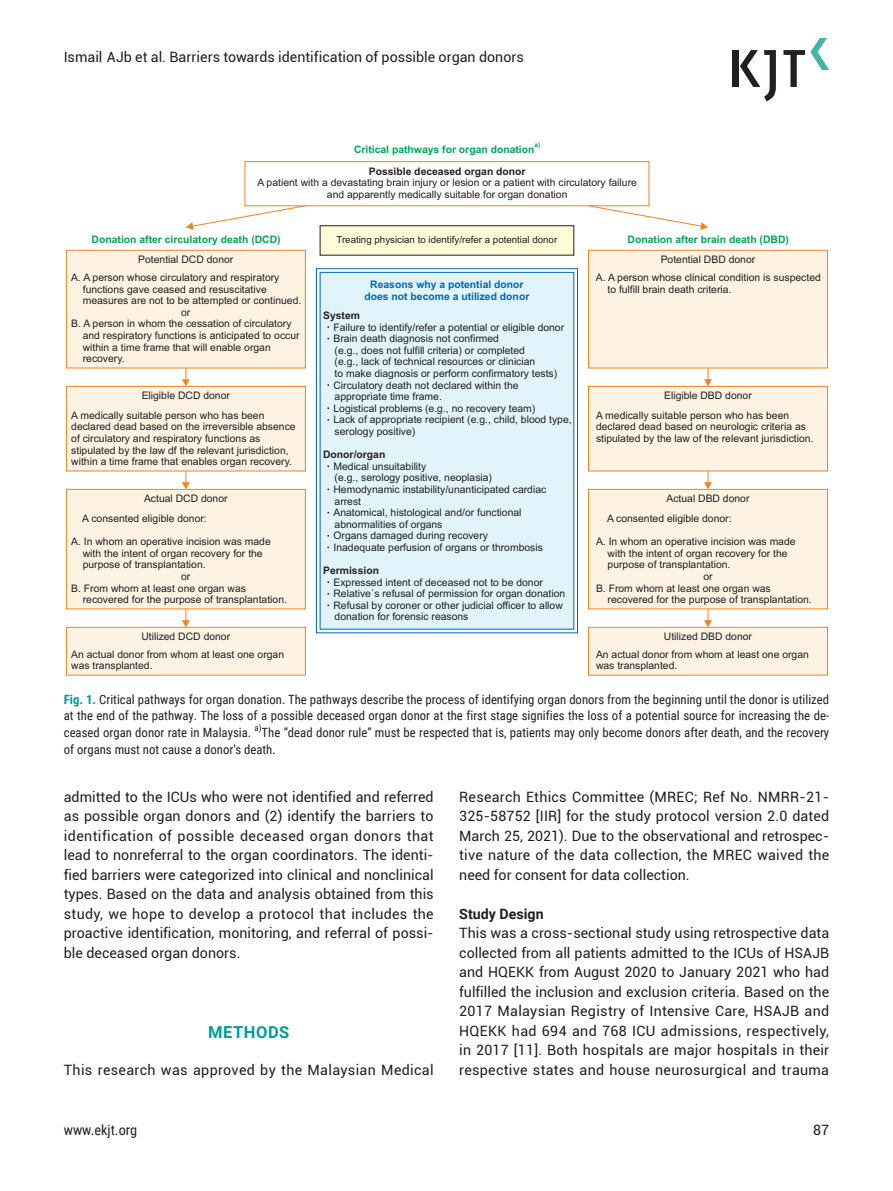
<style>
.page{position:relative;width:893px;height:1191px;background:#fff}
.page>*{position:absolute;margin:0;border:0;box-sizing:border-box;transform-origin:0 0}
.t1{font:700 16.5px "Roboto";letter-spacing:.035em;color:#009c97}
.t2{font:14.25px/19.5px "Roboto";letter-spacing:.005em;color:#231f20;text-align:justify}
.t3{font:14.25px "Roboto";letter-spacing:.025em;color:#231f20}
.t4{font:14.25px "Roboto Condensed";color:#231f20}
.t5{font:700 14.25px "Roboto";color:#231f20}
.t6{font:12.75px/16.5px "Roboto Condensed";color:#231f20;text-align:justify}
.t7{font:10.35px/11.6px "Arial";color:#231f20}
.t8{font:700 10.35px "Arial";color:#00a54f}
.t9{font:700 10.35px "Arial";color:#231f20}
.t10{font:700 10.35px/11.6px "Arial";color:#0166b3;text-align:center}
.t11{font:9.75px "Arial";color:#231f20}
.t12{font:700 6.45px "Arial";color:#00a54f}
.s1{font-weight:700;color:#009c97}
</style>
<div class="page">
<svg style="left:740px;top:50px;width:36px;height:51px"></svg>
<div style="left:733px;top:50px;width:6px;height:37px;background:#231f20"></div>
<svg style="left:783px;top:38px;width:46px;height:49px"></svg>
<div style="left:320px;top:225px;width:254px;height:31px;background:#fffbd6;border:1px solid #231f20"></div>
<div style="left:66px;top:250px;width:240px;height:118px;background:#fef2e3;border:1px solid #f58220"></div>
<div style="left:245px;top:161px;width:404px;height:45px;border:1px solid #f58220"></div>
<div style="left:66px;top:627px;width:239px;height:48px;background:#fef2e3"></div>
<div style="left:66px;top:627px;width:240px;height:48px;border:1px solid #f58220"></div>
<div style="left:66px;top:489px;width:240px;height:120px;background:#fef2e3;border:1px solid #f58220"></div>
<div style="left:66px;top:386px;width:240px;height:85px;background:#fef2e3;border:1px solid #f58220"></div>
<svg style="left:182px;top:368px;width:8px;height:18px"></svg>
<svg style="left:182px;top:471px;width:8px;height:18px"></svg>
<svg style="left:182px;top:609px;width:8px;height:18px"></svg>
<div style="left:588px;top:250px;width:240px;height:118px;background:#fef2e3;border:1px solid #f58220"></div>
<div style="left:588px;top:386px;width:240px;height:85px;background:#fef2e3;border:1px solid #f58220"></div>
<div style="left:588px;top:627px;width:239px;height:48px;background:#fef2e3"></div>
<div style="left:588px;top:627px;width:240px;height:48px;border:1px solid #f58220"></div>
<div style="left:588px;top:489px;width:240px;height:120px;background:#fef2e3;border:1px solid #f58220"></div>
<svg style="left:704px;top:368px;width:8px;height:18px"></svg>
<svg style="left:704px;top:471px;width:8px;height:18px"></svg>
<svg style="left:704px;top:609px;width:8px;height:18px"></svg>
<div style="left:320px;top:272px;width:254px;height:357px;background:#e1f4fc"></div>
<div style="left:316px;top:268px;width:262px;height:365px;border:1px solid #0166b3"></div>
<svg style="left:186px;top:205px;width:120px;height:25px"></svg>
<svg style="left:587px;top:205px;width:121px;height:25px"></svg>
<h2 class="t2" style="left:64px;top:47px;width:462px">Ismail AJb et al. Barriers towards identification of possible organ donors</h2>
<p class="t12" style="left:534px;top:142px;width:7px">a)</p>
<p class="t8" style="left:354px;top:146px;width:182px">Critical pathways for organ donation</p>
<p class="t9" style="left:369px;top:167px;width:158px">Possible deceased organ donor</p>
<p class="t7" style="left:257px;top:178px;width:381px;text-align:center">A patient with a devastating brain injury or lesion or a patient with circulatory failure and apparently medically suitable for organ donation</p>
<p class="t8" style="left:92px;top:236px;width:191px">Donation after circulatory death (DCD)</p>
<p class="t11" style="left:336px;top:236px;width:222px">Treating physician to identify/refer a potential donor</p>
<p class="t7" style="left:83px;top:272px;width:220px;text-indent:-12px">A. A person whose circulatory and respiratory functions gave ceased and resuscitative measures are not to be attempted or continued.</p>
<p class="t7" style="left:83px;top:319px;width:218px;text-indent:-12px">B. A person in whom the cessation of circulatory and respiratory functions is anticipated to occur within a time frame that will enable organ recovery.</p>
<p class="t8" style="left:628px;top:236px;width:163px">Donation after brain death (DBD)</p>
<p class="t7" style="left:596px;top:252px;width:226px;line-height:17.5px;text-align:center">Potential DBD donor<br>A. A person whose clinical condition is suspected</p>
<p class="t7" style="left:607px;top:284px;width:125px">to fulfill brain death criteria.</p>
<p class="t7" style="left:138px;top:255px;width:97px">Potential DCD donor</p>
<p class="t10" style="left:364px;top:280px;width:166px">Reasons why a potential donor does not become a utilized donor</p>
<p class="t7" style="left:181px;top:308px;width:11px">or</p>
<p class="t9" style="left:323px;top:311px;width:38px">System</p>
<p class="t7" style="left:333px;top:322px;width:240px">Failure to identify/refer a potential or eligible donor Brain death diagnosis not confirmed<br>(e.g., does not fulfill criteria) or completed<br>(e.g., lack of technical resources or clinician<br>to make diagnosis or perform confirmatory tests)<br>Circulatory death not declared within the appropriate time frame.<br>Logistical problems (e.g., no recovery team)<br>Lack of appropriate recipient (e.g., child, blood type, serology positive)</p>
<p class="t7" style="left:333px;top:461px;width:214px">Medical unsuitability<br>(e.g., serology positive, neoplasia)<br>Hemodynamic instability/unanticipated cardiac arrest<br>Anatomical, histological and/or functional abnormalities of organs<br>Organs damaged during recovery<br>Inadequate perfusion of organs or thrombosis</p>
<p class="t7" style="left:333px;top:577px;width:233px">Expressed intent of deceased not to be donor Relative s refusal of permission for organ donation Refusal by coroner or other judicial officer to allow donation for forensic reasons</p>
<p class="t7" style="left:142px;top:391px;width:90px">Eligible DCD donor</p>
<p class="t7" style="left:664px;top:391px;width:89px">Eligible DBD donor</p>
<p class="t7" style="left:71px;top:410px;width:226px">A medically suitable person who has been declared dead based on the irreversible absence of circulatory and respiratory functions as stipulated by the law df the relevant jurisdiction, within a time frame that enables organ recovery.</p>
<p class="t7" style="left:596px;top:410px;width:219px">A medically suitable person who has been declared dead based on neurologic criteria as stipulated by the law of the relevant jurisdiction.</p>
<p class="t9" style="left:323px;top:450px;width:64px">Donor/organ</p>
<p class="t7" style="left:144px;top:494px;width:85px">Actual DCD donor</p>
<p class="t7" style="left:666px;top:494px;width:85px">Actual DBD donor</p>
<p class="t7" style="left:82px;top:513px;width:126px">A consented eligible donor:</p>
<p class="t7" style="left:83px;top:537px;width:190px;text-indent:-12px">A. In whom an operative incision was made with the intent of organ recovery for the purpose of transplantation.</p>
<p class="t7" style="left:83px;top:583px;width:206px;text-indent:-12px">B. From whom at least one organ was recovered for the purpose of transplantation.</p>
<p class="t7" style="left:607px;top:513px;width:126px">A consented eligible donor:</p>
<p class="t7" style="left:608px;top:537px;width:190px;text-indent:-12px">A. In whom an operative incision was made with the intent of organ recovery for the purpose of transplantation.</p>
<p class="t7" style="left:608px;top:583px;width:206px;text-indent:-12px">B. From whom at least one organ was recovered for the purpose of transplantation.</p>
<p class="t9" style="left:323px;top:566px;width:57px">Permission</p>
<p class="t7" style="left:181px;top:572px;width:11px">or</p>
<p class="t7" style="left:703px;top:572px;width:11px">or</p>
<p class="t7" style="left:141px;top:632px;width:90px">Utilized DCD donor</p>
<p class="t7" style="left:71px;top:649px;width:214px">An actual donor from whom at least one organ was transplanted.</p>
<p class="t7" style="left:664px;top:632px;width:90px">Utilized DBD donor</p>
<p class="t7" style="left:596px;top:649px;width:214px">An actual donor from whom at least one organ was transplanted.</p>
<p class="t6" style="left:64px;top:690px;width:767px"><span class="s1">Fig. 1.</span> Critical pathways for organ donation. The pathways describe the process of identifying organ donors from the beginning until the donor is utilized at the end of the pathway. The loss of a possible deceased organ donor at the first stage signifies the loss of a potential source for increasing the de&shy;ceased organ donor rate in Malaysia. <sup>a)</sup>The “dead donor rule” must be respected that is, patients may only become donors after death, and the recovery of organs must not cause a donorʼs death.</p>
<p class="t2" style="left:64px;top:786px;width:371px">admitted to the ICUs who were not identified and referred as possible organ donors and (2) identify the barriers to identification of possible deceased organ donors that lead to nonreferral to the organ coordinators. The identi&shy;fied barriers were categorized into clinical and nonclinical types. Based on the data and analysis obtained from this study, we hope to develop a protocol that includes the proactive identification, monitoring, and referral of possi&shy;ble deceased organ donors.</p>
<h1 class="t1" style="left:208px;top:1020px;width:83px">METHODS</h1>
<h2 class="t3" style="left:64px;top:1059px;width:371px">This research was approved by the Malaysian Medical</h2>
<p class="t2" style="left:459px;top:786px;width:371px">Research Ethics Committee (MREC; Ref No. NMRR-21- 325-58752 [IIR] for the study protocol version 2.0 dated March 25, 2021). Due to the observational and retrospec&shy;tive nature of the data collection, the MREC waived the need for consent for data collection.</p>
<h2 class="t5" style="left:459px;top:903px;width:86px">Study Design</h2>
<p class="t2" style="left:459px;top:922px;width:371px">This was a cross-sectional study using retrospective data collected from all patients admitted to the ICUs of HSAJB and HQEKK from August 2020 to January 2021 who had fulfilled the inclusion and exclusion criteria. Based on the 2017 Malaysian Registry of Intensive Care, HSAJB and HQEKK had 694 and 768 ICU admissions, respectively, in 2017 [11]. Both hospitals are major hospitals in their respective states and house neurosurgical and trauma</p>
<h2 class="t4" style="left:64px;top:1119px;width:75px">www.ekjt.org</h2>
<h2 class="t2" style="left:813px;top:1119px;width:18px">87</h2>
</div>
